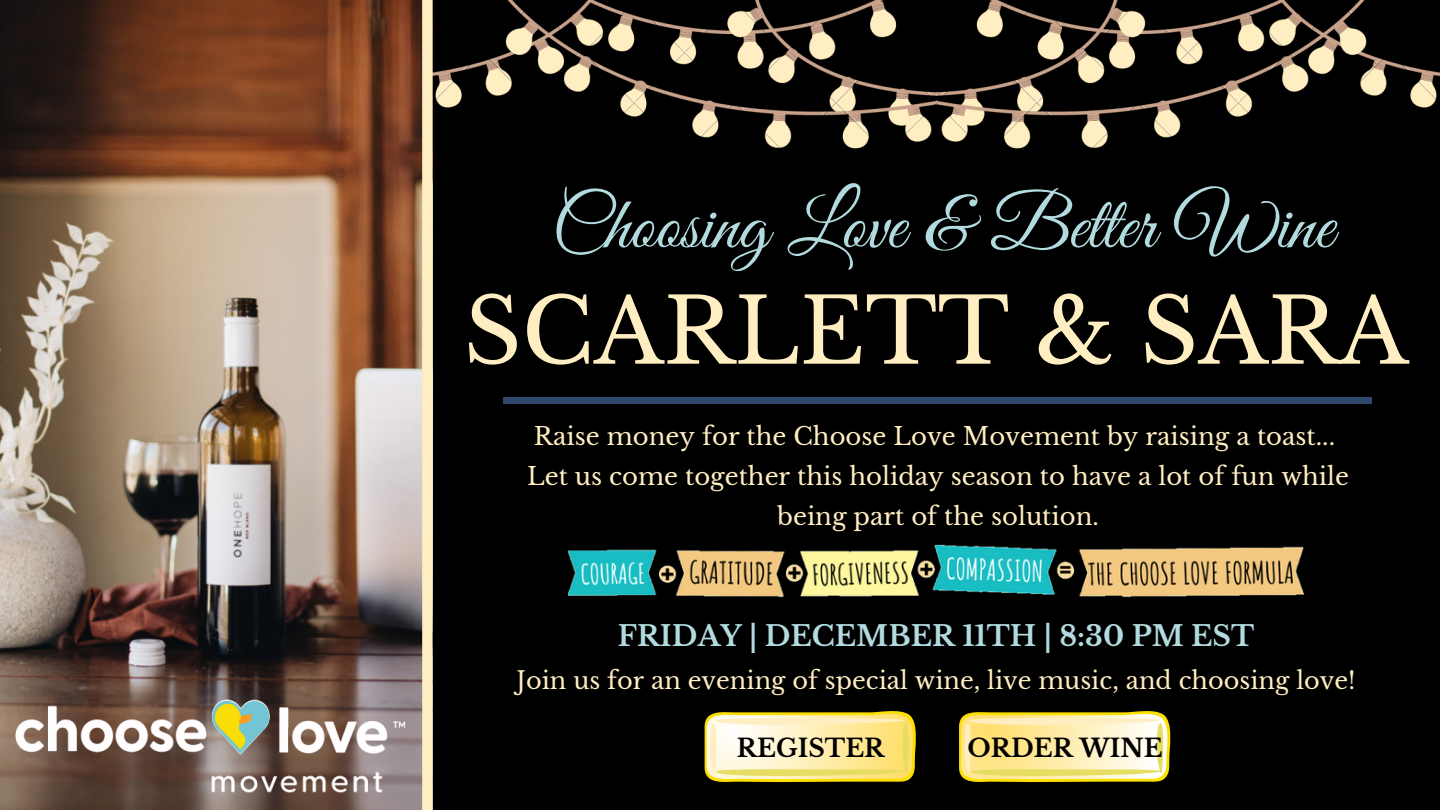
<style>
.page{position:relative;width:1440px;height:810px;background:#000}
.page>*{position:absolute;margin:0;border:0;box-sizing:border-box;transform-origin:0 0}
.t1{font:90px "Libre Baskerville";color:#ffeec1}
.t2{font:75.5px "Great Vibes";color:#b1dbdf}
.t3{font:700 28px "Libre Baskerville";color:#b1dbdf}
.t4{font:700 24.8px "Libre Baskerville";color:#000}
.t5{font:24.3px/39.8px "Libre Baskerville";color:#ffeec1;text-align:center}
.t6{font:24px "Libre Baskerville";color:#ffeec1}
</style>
<div class="page">
<div style="left:503px;top:397px;width:869px;height:7px;background:#30476c"></div>
<img style="left:0;top:0;width:422px;height:686px">
<img style="left:433px;top:0;width:1007px;height:149px">
<svg style="left:422px;top:0;width:11px;height:810px;background:#fae9bd"></svg>
<img style="left:0;top:686px;width:427px;height:124px">
<img style="left:212px;top:699px;width:59px;height:55px">
<svg style="left:959px;top:711px;width:212px;height:72px;background:#efde93"></svg>
<svg style="left:705px;top:711px;width:211px;height:72px;background:#f0e095"></svg>
<img style="left:568px;top:544px;width:735px;height:54px">
<h2 class="t2" style="left:552px;top:183px;width:783px">Choosing Love &amp; Better Wine</h2>
<h1 class="t1" style="left:464px;top:276px;width:946px">SCARLETT &amp; SARA</h1>
<p class="t5" style="left:527px;top:417px;width:824px">Raise money for the Choose Love Movement by raising a toast...<br>Let us come together this holiday season to have a lot of fun while being part of the solution.</p>
<p class="t3" style="left:618px;top:619px;width:638px">FRIDAY | DECEMBER 11TH | 8:30 PM EST</p>
<p class="t6" style="left:517px;top:665px;width:841px">Join us for an evening of special wine, live music, and choosing love!</p>
<p class="t4" style="left:737px;top:733px;width:149px">REGISTER</p>
<p class="t4" style="left:967px;top:733px;width:197px">ORDER WINE</p>
</div>
